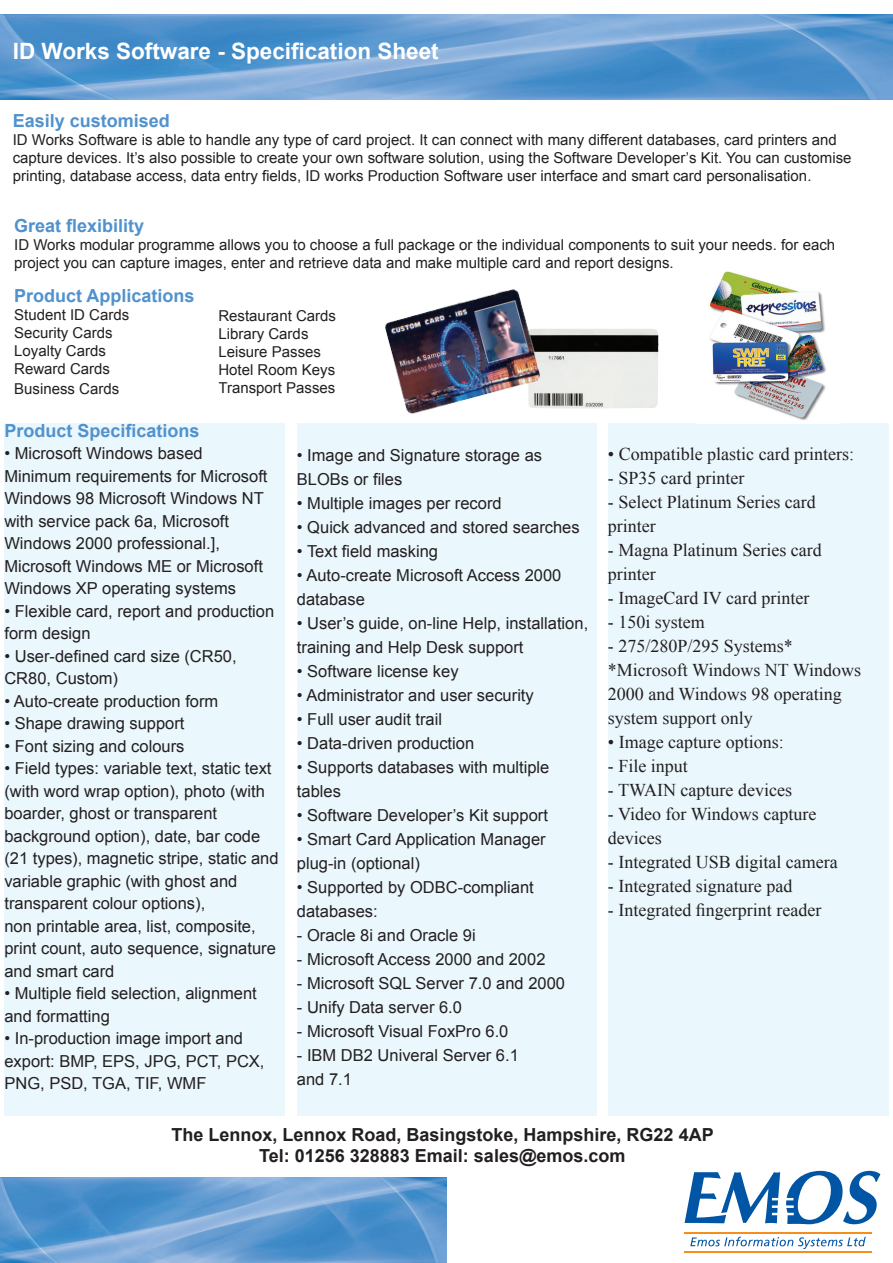
<style>
.page{position:relative;width:893px;height:1263px;background:#fff}
.page>*{position:absolute;margin:0;border:0;box-sizing:border-box;transform-origin:0 0}
.t1{font:700 22.5px "Arial";color:#fff}
.t2{font:18px "Times New Roman";color:#231f20}
.t3{font:700 18px "Arial";color:#231f20}
.t4{font:700 18px "Arial";color:#5192cd}
.t5{font:16.5px/22.5px "Arial";color:#231f20}
.t6{font:15px/18px "Arial";color:#231f20}
</style>
<div class="page">
<img style="left:0;top:1178px;width:446px;height:85px">
<img style="left:0;top:14px;width:893px;height:85px">
<hr style="left:684px;top:1251px;width:188px;height:1px;background:#f68e1e">
<hr style="left:684px;top:1232px;width:188px;height:1px;background:#f68e1e">
<svg style="left:786px;top:1171px;width:94px;height:53px"></svg>
<svg style="left:684px;top:1172px;width:96px;height:51px"></svg>
<svg style="left:690px;top:1237px;width:176px;height:12px"></svg>
<div style="left:4px;top:424px;width:281px;height:692px;background:#eaf7fd"></div>
<div style="left:297px;top:424px;width:299px;height:692px;background:#eaf7fd"></div>
<div style="left:608px;top:424px;width:280px;height:692px;background:#eaf7fd"></div>
<img style="left:187px;top:289px;width:510px;height:332px">
<img style="left:709px;top:271px;width:117px;height:149px">
<p class="t1" style="left:13px;top:36px;width:427px">ID Works Software - Specification Sheet</p>
<p class="t4" style="left:13px;top:109px;width:159px">Easily customised</p>
<p class="t6" style="left:13px;top:131px;width:840px">ID Works Software is able to handle any type of card project. It can connect with many different databases, card printers and capture devices. It’s also possible to create your own software solution, using the Software Developer’s Kit. You can customise printing, database access, data entry fields, ID works Production Software user interface and smart card personalisation.</p>
<p class="t4" style="left:14px;top:214px;width:132px">Great flexibility</p>
<p class="t6" style="left:14px;top:236px;width:822px">ID Works modular programme allows you to choose a full package or the individual components to suit your needs. for each project you can capture images, enter and retrieve data and make multiple card and report designs.</p>
<p class="t4" style="left:14px;top:284px;width:182px">Product Applications</p>
<p class="t6" style="left:14px;top:306px;width:117px">Student ID Cards</p>
<p class="t6" style="left:14px;top:324px;width:100px">Security Cards</p>
<p class="t6" style="left:14px;top:342px;width:93px">Loyalty Cards</p>
<p class="t6" style="left:14px;top:360px;width:97px">Reward Cards</p>
<p class="t6" style="left:14px;top:380px;width:107px">Business Cards</p>
<p class="t6" style="left:218px;top:307px;width:119px">Restaurant Cards</p>
<p class="t6" style="left:218px;top:325px;width:92px">Library Cards</p>
<p class="t6" style="left:218px;top:343px;width:104px">Leisure Passes</p>
<p class="t6" style="left:218px;top:361px;width:118px">Hotel Room Keys</p>
<p class="t6" style="left:218px;top:379px;width:118px">Transport Passes</p>
<p class="t4" style="left:4px;top:419px;width:197px">Product Specifications</p>
<p class="t5" style="left:4px;top:442px;width:200px">• Microsoft Windows based</p>
<p class="t5" style="left:4px;top:465px;width:265px">Minimum requirements for Microsoft</p>
<p class="t5" style="left:4px;top:487px;width:261px">Windows 98 Microsoft Windows NT</p>
<p class="t5" style="left:4px;top:510px;width:226px">with service pack 6a, Microsoft</p>
<p class="t5" style="left:4px;top:532px;width:217px">Windows 2000 professional.],</p>
<p class="t5" style="left:4px;top:555px;width:260px">Microsoft Windows ME or Microsoft</p>
<p class="t5" style="left:4px;top:577px;width:233px">Windows XP operating systems</p>
<p class="t5" style="left:4px;top:600px;width:271px">• Flexible card, report and production</p>
<p class="t5" style="left:4px;top:622px;width:88px">form design</p>
<p class="t5" style="left:4px;top:645px;width:234px">• User-defined card size (CR50,<br>CR80, Custom)</p>
<p class="t5" style="left:4px;top:690px;width:215px">• Auto-create production form</p>
<p class="t5" style="left:4px;top:712px;width:182px">• Shape drawing support</p>
<p class="t5" style="left:4px;top:735px;width:182px">• Font sizing and colours</p>
<p class="t5" style="left:4px;top:757px;width:269px">• Field types: variable text, static text</p>
<p class="t5" style="left:4px;top:780px;width:262px">(with word wrap option), photo (with boarder, ghost or transparent</p>
<p class="t5" style="left:4px;top:825px;width:257px">background option), date, bar code</p>
<p class="t5" style="left:4px;top:847px;width:276px">(21 types), magnetic stripe, static and variable graphic (with ghost and</p>
<p class="t5" style="left:4px;top:892px;width:202px">transparent colour options),</p>
<p class="t5" style="left:4px;top:915px;width:253px">non printable area, list, composite,</p>
<p class="t5" style="left:4px;top:937px;width:273px">print count, auto sequence, signature</p>
<p class="t5" style="left:4px;top:960px;width:112px">and smart card</p>
<p class="t5" style="left:4px;top:982px;width:254px">• Multiple field selection, alignment and formatting</p>
<p class="t5" style="left:4px;top:1027px;width:240px">• In-production image import and</p>
<p class="t5" style="left:4px;top:1050px;width:262px">export: BMP, EPS, JPG, PCT, PCX,</p>
<p class="t5" style="left:4px;top:1072px;width:203px">PNG, PSD, TGA, TIF, WMF</p>
<p class="t5" style="left:297px;top:444px;width:247px">• Image and Signature storage as</p>
<p class="t5" style="left:297px;top:468px;width:107px">BLOBs or files</p>
<p class="t5" style="left:297px;top:492px;width:206px">• Multiple images per record</p>
<p class="t5" style="left:297px;top:516px;width:284px">• Quick advanced and stored searches</p>
<p class="t5" style="left:297px;top:540px;width:143px">• Text field masking</p>
<p class="t5" style="left:297px;top:564px;width:266px">• Auto-create Microsoft Access 2000</p>
<p class="t5" style="left:297px;top:588px;width:69px">database</p>
<p class="t5" style="left:297px;top:611px;width:293px;line-height:24px">• User’s guide, on-line Help, installation, training and Help Desk support</p>
<p class="t5" style="left:297px;top:660px;width:163px">• Software license key</p>
<p class="t5" style="left:297px;top:684px;width:238px">• Administrator and user security</p>
<p class="t5" style="left:297px;top:708px;width:147px">• Full user audit trail</p>
<p class="t5" style="left:297px;top:732px;width:179px">• Data-driven production</p>
<p class="t5" style="left:297px;top:756px;width:254px">• Supports databases with multiple</p>
<p class="t5" style="left:297px;top:780px;width:46px">tables</p>
<p class="t5" style="left:297px;top:804px;width:252px">• Software Developer’s Kit support</p>
<p class="t5" style="left:297px;top:828px;width:250px">• Smart Card Application Manager</p>
<p class="t5" style="left:297px;top:852px;width:124px">plug-in (optional)</p>
<p class="t5" style="left:297px;top:876px;width:238px">• Supported by ODBC-compliant</p>
<p class="t5" style="left:297px;top:900px;width:82px">databases:</p>
<p class="t5" style="left:297px;top:924px;width:180px">- Oracle 8i and Oracle 9i</p>
<p class="t5" style="left:297px;top:948px;width:250px">- Microsoft Access 2000 and 2002</p>
<p class="t5" style="left:297px;top:972px;width:270px">- Microsoft SQL Server 7.0 and 2000</p>
<p class="t5" style="left:297px;top:996px;width:167px">- Unify Data server 6.0</p>
<p class="t5" style="left:297px;top:1020px;width:213px">- Microsoft Visual FoxPro 6.0</p>
<p class="t5" style="left:297px;top:1044px;width:223px">- IBM DB2 Univeral Server 6.1</p>
<p class="t5" style="left:297px;top:1068px;width:57px">and 7.1</p>
<p class="t2" style="left:608px;top:442px;width:248px">• Compatible plastic card printers:</p>
<p class="t2" style="left:608px;top:466px;width:138px">- SP35 card printer</p>
<p class="t2" style="left:608px;top:490px;width:209px">- Select Platinum Series card</p>
<p class="t2" style="left:608px;top:514px;width:49px">printer</p>
<p class="t2" style="left:608px;top:538px;width:215px">- Magna Platinum Series card</p>
<p class="t2" style="left:608px;top:562px;width:49px">printer</p>
<p class="t2" style="left:608px;top:586px;width:203px">- ImageCard IV card printer</p>
<p class="t2" style="left:608px;top:610px;width:99px">- 150i system</p>
<p class="t2" style="left:608px;top:634px;width:187px">- 275/280P/295 Systems*</p>
<p class="t2" style="left:608px;top:658px;width:255px">*Microsoft Windows NT Windows</p>
<p class="t2" style="left:608px;top:682px;width:235px">2000 and Windows 98 operating</p>
<p class="t2" style="left:608px;top:706px;width:147px">system support only</p>
<p class="t2" style="left:608px;top:730px;width:177px">• Image capture options:</p>
<p class="t2" style="left:608px;top:754px;width:82px">- File input</p>
<p class="t2" style="left:608px;top:778px;width:186px">- TWAIN capture devices</p>
<p class="t2" style="left:608px;top:802px;width:210px">- Video for Windows capture</p>
<p class="t2" style="left:608px;top:826px;width:55px">devices</p>
<p class="t2" style="left:608px;top:850px;width:231px">- Integrated USB digital camera</p>
<p class="t2" style="left:608px;top:874px;width:186px">- Integrated signature pad</p>
<p class="t2" style="left:608px;top:898px;width:215px">- Integrated fingerprint reader</p>
<p class="t3" style="left:171px;top:1123px;width:544px">The Lennox, Lennox Road, Basingstoke, Hampshire, RG22 4AP</p>
<p class="t3" style="left:259px;top:1144px;width:368px">Tel: 01256 328883 Email: sales@emos.com</p>
</div>
